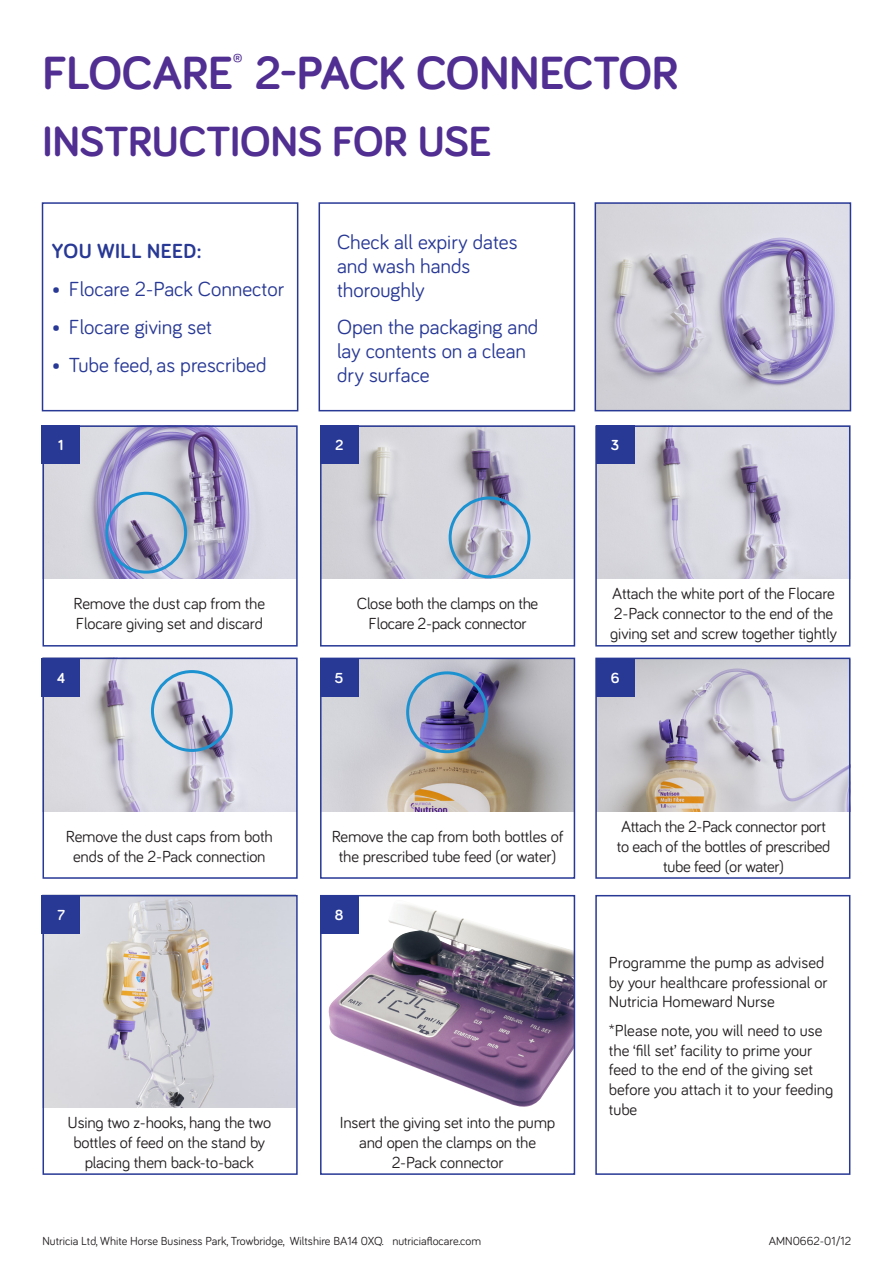
<style>
.page{position:relative;width:893px;height:1263px;background:#fff}
.page>*{position:absolute;margin:0;border:0;box-sizing:border-box;transform-origin:0 0}
.t1{font:700 48px "Bariol";letter-spacing:-.01em;color:#502e92}
.t2{font:700 43.5px "Bariol";letter-spacing:-.01em;color:#502e92}
.t3{font:21px/24px "Bariol";color:#273895}
.t4{font:700 21px "Bariol";letter-spacing:.02em;color:#273895}
.text{font:16.5px/19.8px "Bariol";letter-spacing:-.01em;color:#231f20;text-align:center}
.text-2{font:700 15px "Bariol";color:#fff}
.t5{font:12px "Bariol";color:#231f20}
</style>
<div class="page">
<img style="left:46px;top:661px;width:249px;height:151px">
<img style="left:598px;top:428px;width:249px;height:151px">
<div style="left:42px;top:202px;width:256px;height:209px;border:2px solid #273895"></div>
<img style="left:598px;top:205px;width:250px;height:203px">
<div style="left:595px;top:202px;width:256px;height:209px;border:2px solid #273895"></div>
<div style="left:319px;top:202px;width:256px;height:209px;border:2px solid #273895"></div>
<img style="left:46px;top:428px;width:249px;height:151px">
<img style="left:598px;top:661px;width:249px;height:151px">
<div style="left:596px;top:658px;width:38px;height:39px;background:#273895"></div>
<img style="left:328px;top:900px;width:244px;height:207px">
<div style="left:320px;top:895px;width:38px;height:38px;background:#273895"></div>
<img style="left:46px;top:898px;width:249px;height:210px">
<div style="left:42px;top:895px;width:38px;height:38px;background:#273895"></div>
<img style="left:323px;top:428px;width:249px;height:151px">
<img style="left:323px;top:661px;width:249px;height:151px">
<div style="left:320px;top:658px;width:38px;height:39px;background:#273895"></div>
<div style="left:42px;top:658px;width:38px;height:39px;background:#273895"></div>
<div style="left:105px;top:492px;width:82px;height:82px;border:3px solid #1d92d1;border-radius:50%"></div>
<div style="left:449px;top:496px;width:81px;height:82px;border:3px solid #1d92d1;border-radius:50%"></div>
<div style="left:43px;top:425px;width:255px;height:221px;border:2px solid #273895"></div>
<div style="left:320px;top:425px;width:255px;height:221px;border:2px solid #273895"></div>
<div style="left:595px;top:425px;width:255px;height:221px;border:2px solid #273895"></div>
<div style="left:320px;top:658px;width:255px;height:221px;border:2px solid #273895"></div>
<div style="left:595px;top:658px;width:255px;height:221px;border:2px solid #273895"></div>
<div style="left:43px;top:895px;width:255px;height:280px;border:2px solid #273895"></div>
<div style="left:320px;top:895px;width:255px;height:280px;border:2px solid #273895"></div>
<div style="left:595px;top:895px;width:255px;height:280px;border:2px solid #273895"></div>
<div style="left:42px;top:425px;width:38px;height:39px;background:#273895"></div>
<div style="left:320px;top:425px;width:38px;height:39px;background:#273895"></div>
<div style="left:596px;top:425px;width:38px;height:39px;background:#273895"></div>
<div style="left:43px;top:658px;width:255px;height:221px;border:2px solid #273895"></div>
<div style="left:151px;top:670px;width:82px;height:82px;border:3px solid #1d92d1;border-radius:50%"></div>
<div style="left:406px;top:671px;width:82px;height:82px;border:3px solid #1d92d1;border-radius:50%"></div>
<p class="t1" style="left:43px;top:40px;width:638px">FLOCARE<sup>®</sup> 2-PACK CONNECTOR</p>
<p class="t2" style="left:43px;top:112px;width:451px">INSTRUCTIONS FOR USE</p>
<p class="t4" style="left:52px;top:237px;width:151px">YOU WILL NEED:</p>
<p class="t3" style="left:52px;top:276px;width:234px">• Flocare 2-Pack Connector</p>
<p class="t3" style="left:52px;top:314px;width:162px">• Flocare giving set</p>
<p class="t3" style="left:52px;top:352px;width:216px">• Tube feed, as prescribed</p>
<p class="t3" style="left:337px;top:229px;width:182px">Check all expiry dates and wash hands thoroughly</p>
<p class="t3" style="left:337px;top:313px;width:203px">Open the packaging and lay contents on a clean dry surface</p>
<p class="text-2" style="left:58px;top:435px;width:7px">1</p>
<p class="text-2" style="left:335px;top:435px;width:10px">2</p>
<p class="text-2" style="left:611px;top:435px;width:10px">3</p>
<p class="text" style="left:74px;top:593px;width:193px;text-align:left">Remove the dust cap from the<br>Flocare giving set and discard</p>
<p class="text" style="left:357px;top:593px;width:183px">Close both the clamps on the<br>Flocare 2-pack connector</p>
<p class="text-2" style="left:57px;top:668px;width:10px">4</p>
<p class="text-2" style="left:335px;top:668px;width:10px">5</p>
<p class="text" style="left:610px;top:583px;width:228px;text-align:left">Attach the white port of the Flocare<br>2-Pack connector to the end of the giving set and screw together tightly</p>
<p class="text-2" style="left:611px;top:668px;width:10px">6</p>
<p class="text" style="left:66px;top:826px;width:208px">Remove the dust caps from both ends of the 2-Pack connection</p>
<p class="text-2" style="left:57px;top:905px;width:9px">7</p>
<p class="text" style="left:68px;top:1112px;width:205px">Using two z-hooks, hang the two bottles of feed on the stand by placing them back-to-back</p>
<p class="text" style="left:332px;top:826px;width:233px">Remove the cap from both bottles of the prescribed tube feed (or water)</p>
<p class="text-2" style="left:335px;top:905px;width:10px">8</p>
<p class="text" style="left:340px;top:1112px;width:217px">Insert the giving set into the pump and open the clamps on the<br>2-Pack connector</p>
<p class="text" style="left:617px;top:816px;width:215px">Attach the 2-Pack connector port to each of the bottles of prescribed tube feed (or water)</p>
<p class="text" style="left:609px;top:952px;width:220px;text-align:left">Programme the pump as advised by your healthcare professional or<br>Nutricia Homeward Nurse</p>
<p class="text" style="left:609px;top:1019px;width:226px;text-align:left">*Please note, you will need to use the ‘fill set’ facility to prime your feed to the end of the giving set before you attach it to your feeding tube</p>
<p class="t5" style="left:43px;top:1233px;width:440px">Nutricia Ltd, White Horse Business Park, Trowbridge, Wiltshire BA14 0XQ. nutriciaflocare.com</p>
<p class="t5" style="left:769px;top:1233px;width:84px">AMN0662-01/12</p>
</div>
